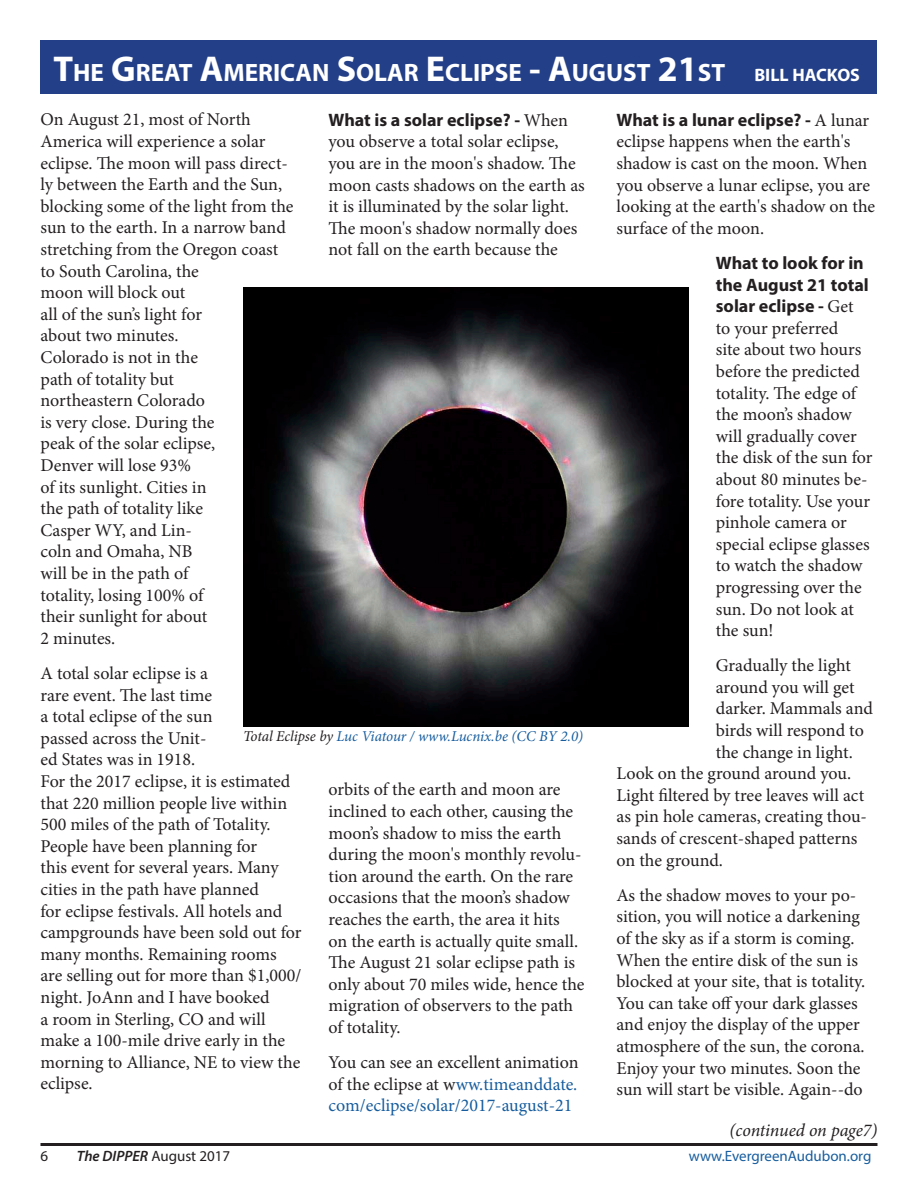
<style>
.page{position:relative;width:918px;height:1188px;background:#fff}
.page>*{position:absolute;margin:0;border:0;box-sizing:border-box;transform-origin:0 0}
.t1{font:700 25.2px "Myriad Pro";color:#fff}
.t2{font:18px/21.6px "Minion Pro";color:#231f20}
.t3{font:700 18px/21.6px "Myriad Pro";color:#231f20}
.t4{font:18px/21.6px "Minion Pro";color:#175d9e;text-align:justify}
.t5{font:italic 18px "Minion Pro";letter-spacing:-.01em;color:#231f20}
.t6{font:italic 15px "Minion Pro";letter-spacing:-.01em;color:#175d9e}
.t7{font:15px "Myriad Pro";color:#175d9e}
.t8{font:15px "Myriad Pro";color:#231f20}
.s1{font-size:36px}
.s2{font-size:18px}
.s3{font-family:"Minion Pro";font-weight:400}
.s4{color:#231f20}
.s5{font-weight:600;font-style:italic}
</style>
<div class="page">
<hr style="left:40px;top:1143px;width:838px;height:3px;background:#231f20">
<div style="left:40px;top:40px;width:837px;height:54px;background:#233f87"></div>
<img style="left:243px;top:287px;width:446px;height:439px">
<h1 class="t1" style="left:53px;top:56px;width:785px"><span class="s1">T</span>HE <span class="s1">G</span>REAT <span class="s1">A</span>MERICAN <span class="s1">S</span>OLAR <span class="s1">E</span>CLIPSE <span class="s1">- A</span>UGUST <span class="s1">21</span>ST <span class="s2">BILL HACKOS</span></h1>
<p class="t2" style="left:40px;top:109px;width:255px">On August 21, most of North<br>America will experience a solar eclipse. The moon will pass direct&shy;ly between the Earth and the Sun, blocking some of the light from the sun to the earth. In a narrow band stretching from the Oregon coast to South Carolina, the<br>moon will block out<br>all of the sun’s light for<br>about two minutes.<br>Colorado is not in the<br>path of totality but<br>northeastern Colorado<br>is very close. During the<br>peak of the solar eclipse,<br>Denver will lose 93%<br>of its sunlight. Cities in<br>the path of totality like<br>Casper WY, and Lin-<br>coln and Omaha, NB<br>will be in the path of<br>totality, losing 100% of<br>their sunlight for about<br>2 minutes.</p>
<p class="t2" style="left:40px;top:662px;width:262px">A total solar eclipse is a<br>rare event. The last time<br>a total eclipse of the sun<br>passed across the Unit-<br>ed States was in 1918.<br>For the 2017 eclipse, it is estimated that 220 million people live within<br>500 miles of the path of Totality.<br>People have been planning for<br>this event for several years. Many cities in the path have planned<br>for eclipse festivals. All hotels and campgrounds have been sold out for many months. Remaining rooms are selling out for more than $1,000/ night. JoAnn and I have booked<br>a room in Sterling, CO and will make a 100-mile drive early in the morning to Alliance, NE to view the eclipse.</p>
<p class="t3" style="left:328px;top:108px;width:241px">What is a solar eclipse? - <span class="s3">When</span></p>
<p class="t2" style="left:328px;top:131px;width:258px">you observe a total solar eclipse, you are in the moon's shadow. The moon casts shadows on the earth as it is illuminated by the solar light.<br>The moon's shadow normally does not fall on the earth because the</p>
<p class="t3" style="left:616px;top:108px;width:254px">What is a lunar eclipse? - <span class="s3">A lunar</span></p>
<p class="t2" style="left:616px;top:131px;width:260px">eclipse happens when the earth's shadow is cast on the moon. When you observe a lunar eclipse, you are looking at the earth's shadow on the surface of the moon.</p>
<p class="t3" style="left:716px;top:251px;width:154px">What to look for in the August 21 total solar eclipse - <span class="s3">Get</span></p>
<p class="t2" style="left:716px;top:317px;width:158px">to your preferred<br>site about two hours before the predicted totality. The edge of the moon’s shadow will gradually cover the disk of the sun for about 80 minutes be&shy;fore totality. Use your pinhole camera or special eclipse glasses to watch the shadow progressing over the sun. Do not look at the sun!</p>
<p class="t2" style="left:716px;top:655px;width:137px">Gradually the light</p>
<p class="t2" style="left:716px;top:676px;width:140px">around you will get</p>
<p class="t2" style="left:716px;top:698px;width:159px">darker. Mammals and</p>
<p class="t2" style="left:716px;top:720px;width:150px">birds will respond to</p>
<p class="t2" style="left:716px;top:741px;width:138px">the change in light.</p>
<p class="t2" style="left:616px;top:763px;width:236px">Look on the ground around you.</p>
<p class="t2" style="left:616px;top:784px;width:249px">Light filtered by tree leaves will act</p>
<p class="t2" style="left:616px;top:806px;width:252px">as pin hole cameras, creating thou-</p>
<p class="t2" style="left:616px;top:828px;width:242px">sands of crescent-shaped patterns</p>
<p class="t2" style="left:616px;top:849px;width:108px">on the ground.</p>
<p class="t2" style="left:616px;top:884px;width:250px">As the shadow moves to your po&shy;sition, you will notice a darkening of the sky as if a storm is coming.<br>When the entire disk of the sun is blocked at your site, that is totality.<br>You can take off your dark glasses and enjoy the display of the upper atmosphere of the sun, the corona.<br>Enjoy your two minutes. Soon the sun will start be visible. Again--do</p>
<p class="t6" style="left:243px;top:726px;width:342px"><span class="s4">Total Eclipse by</span> Luc Viatour / www.Lucnix.be (CC BY 2.0)</p>
<p class="t2" style="left:328px;top:779px;width:258px">orbits of the earth and moon are inclined to each other, causing the moon’s shadow to miss the earth during the moon's monthly revolu&shy;tion around the earth. On the rare occasions that the moon’s shadow reaches the earth, the area it hits<br>on the earth is actually quite small.<br>The August 21 solar eclipse path is only about 70 miles wide, hence the migration of observers to the path of totality.</p>
<p class="t4" style="left:328px;top:1052px;width:252px"><span class="s4">You can see an excellent animation of the eclipse at w</span>ww.timeanddate. com/eclipse/solar/2017-august-21</p>
<p class="t5" style="left:730px;top:1118px;width:150px">(continued on page7)</p>
<p class="t8" style="left:40px;top:1147px;width:9px">6</p>
<p class="t8" style="left:77px;top:1147px;width:155px"><span class="s5">The DIPPER</span> August 2017</p>
<p class="t7" style="left:689px;top:1147px;width:184px">www.EvergreenAudubon.org</p>
</div>
